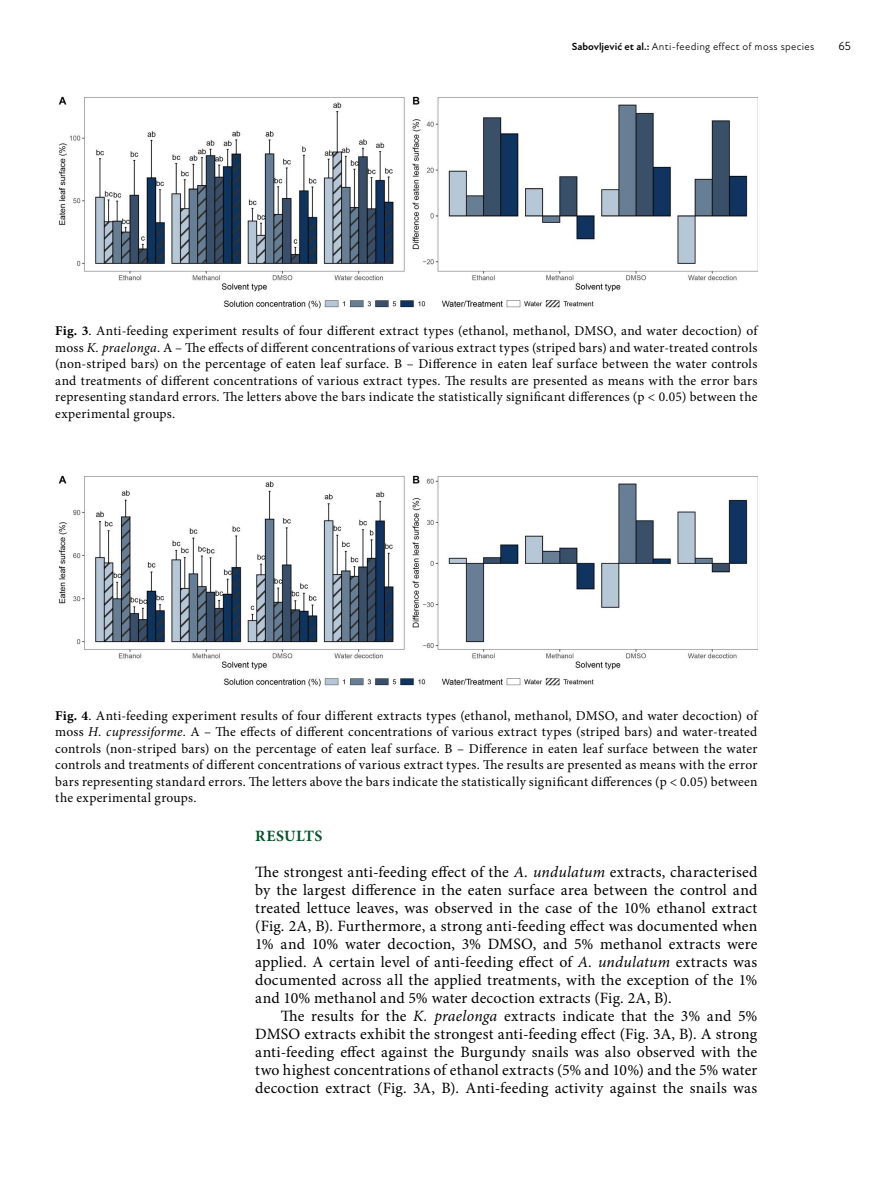
<style>
.page{position:relative;width:885px;height:1191px;background:#fff}
.page>*{position:absolute;margin:0;border:0;box-sizing:border-box;transform-origin:0 0}
.t1{font:15.75px/18px "Minion Pro";color:#000;text-align:justify}
.t2{font:700 15.75px "Minion Pro";letter-spacing:.025em;color:#07542b}
.t3{font:13.5px/16.5px "Minion Pro";letter-spacing:.02em;color:#000;text-align:justify}
.t4{font:12px "Atten New";color:#000}
.t5{font:10.5px "Atten New";letter-spacing:.03em;color:#000}
.s1{font-weight:700}
.s2{font-style:italic}
</style>
<div class="page">
<img style="left:58px;top:96px;width:699px;height:213px">
<img style="left:58px;top:475px;width:699px;height:212px">
<p class="t5" style="left:571px;top:41px;width:244px"><span class="s1">Sabovljević et al.:</span> Anti-feeding effect of moss species</p>
<p class="t4" style="left:838px;top:39px;width:14px">65</p>
<p class="t3" style="left:55px;top:323px;width:704px"><span class="s1">Fig. 3</span>. Anti-feeding experiment results of four different extract types (ethanol, methanol, DMSO, and water decoction) of moss <span class="s2">K. praelonga</span>. A – The effects of different concentrations of various extract types (striped bars) and water-treated controls (non-striped bars) on the percentage of eaten leaf surface. B – Difference in eaten leaf surface between the water controls and treatments of different concentrations of various extract types. The results are presented as means with the error bars representing standard errors. The letters above the bars indicate the statistically significant differences (p &lt; 0.05) between the experimental groups.</p>
<p class="t3" style="left:55px;top:707px;width:704px"><span class="s1">Fig. 4</span>. Anti-feeding experiment results of four different extracts types (ethanol, methanol, DMSO, and water decoction) of moss <span class="s2">H. cupressiforme</span>. A – The effects of different concentrations of various extract types (striped bars) and water-treated controls (non-striped bars) on the percentage of eaten leaf surface. B – Difference in eaten leaf surface between the water controls and treatments of different concentrations of various extract types. The results are presented as means with the error bars representing standard errors. The letters above the bars indicate the statistically significant differences (p &lt; 0.05) between the experimental groups.</p>
<p class="t2" style="left:255px;top:824px;width:69px">RESULTS</p>
<p class="t1" style="left:255px;top:863px;width:503px">The strongest anti-feeding effect of the <span class="s2">A. undulatum</span> extracts, characterised by the largest difference in the eaten surface area between the control and treated lettuce leaves, was observed in the case of the 10% ethanol extract (Fig. 2A, B). Furthermore, a strong anti-feeding effect was documented when 1% and 10% water decoction, 3% DMSO, and 5% methanol extracts were applied. A certain level of anti-feeding effect of <span class="s2">A. undulatum</span> extracts was documented across all the applied treatments, with the exception of the 1% and 10% methanol and 5% water decoction extracts (Fig. 2A, B).</p>
<p class="t1" style="left:255px;top:1007px;width:503px;text-indent:26px">The results for the <span class="s2">K. praelonga</span> extracts indicate that the 3% and 5% DMSO extracts exhibit the strongest anti-feeding effect (Fig. 3A, B). A strong anti-feeding effect against the Burgundy snails was also observed with the two highest concentrations of ethanol extracts (5% and 10%) and the 5% water decoction extract (Fig. 3A, B). Anti-feeding activity against the snails was</p>
</div>
